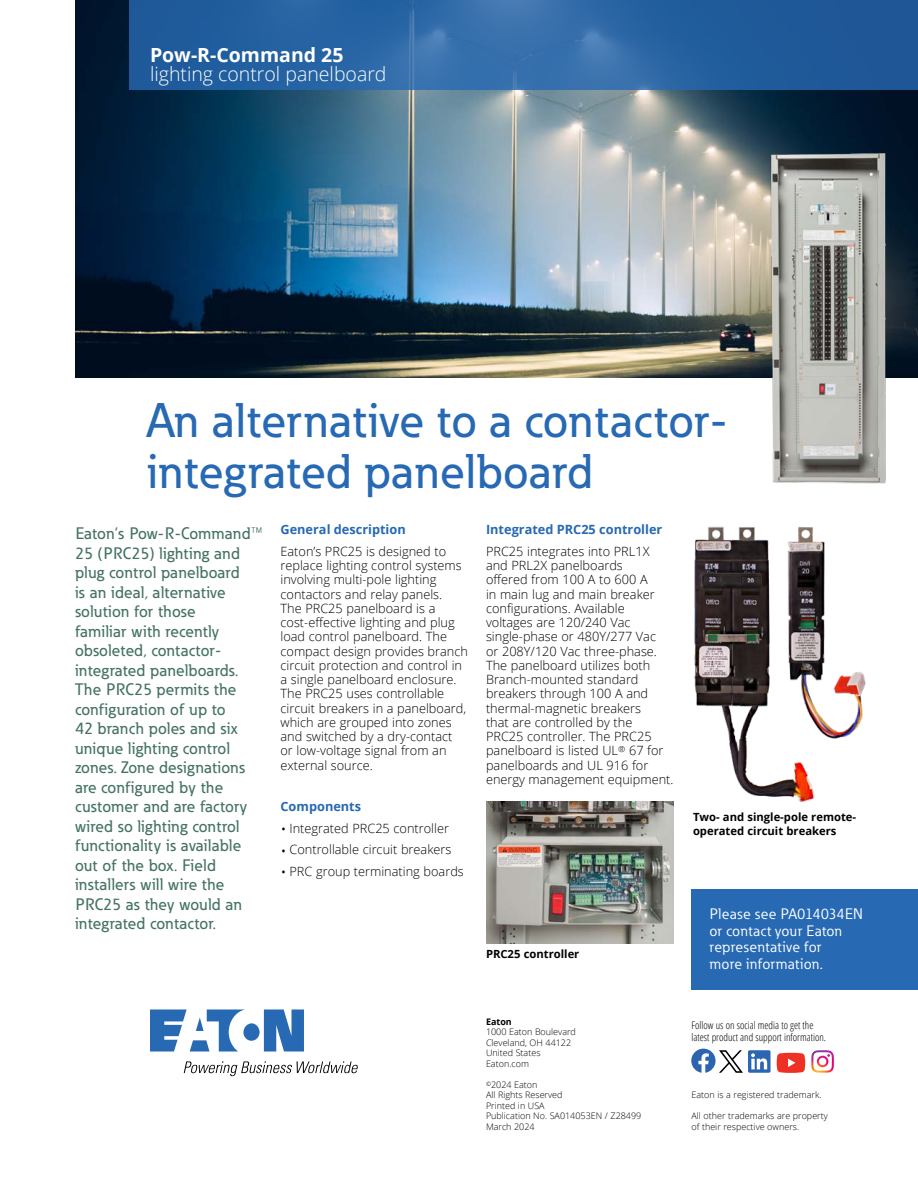
<style>
.page{position:relative;width:918px;height:1188px;background:#fff}
.page>*{position:absolute;margin:0;border:0;box-sizing:border-box;transform-origin:0 0}
.t1{font:500 48px/51px "Eaton";color:#2769b3}
.t2{font:300 19.5px "Open Sans";color:#fff}
.t3{font:700 19.5px "Open Sans";color:#fff}
.t4{font:500 16.5px/19.5px "Eaton";color:#457266}
.t5{font:15px/16.5px "Eaton";letter-spacing:.005em;color:#fff}
.t6{font:300 12.75px/14.2px "Open Sans";color:#000}
.t7{font:700 12.75px "Open Sans";color:#2769b3}
.t8{font:700 11.25px/13.5px "Open Sans";color:#000}
.t9{font:300 condensed 10.5px/12px "Open Sans";color:#000}
.t10{font:300 9px/10.5px "Open Sans";color:#000}
.t11{font:700 9px "Open Sans";color:#000}
.s1{font-weight:400}
.s2{font-family:"Eaton";font-weight:400}
.s3{font-size:16.5px}
</style>
<div class="page">
<div style="left:748px;top:1050px;width:23px;height:23px;background:#2a66b1;border-radius:2px"></div>
<svg style="left:751px;top:1053px;width:16px;height:16px"></svg>
<svg style="left:777px;top:1053px;width:28px;height:20px"></svg>
<svg style="left:691px;top:1049px;width:52px;height:24px"></svg>
<img style="left:811px;top:1050px;width:23px;height:23px">
<img style="left:75px;top:0;width:843px;height:378px">
<div style="left:692px;top:889px;width:226px;height:101px;background:#2769b3"></div>
<img style="left:486px;top:801px;width:187px;height:142px">
<img style="left:765px;top:150px;width:125px;height:334px">
<img style="left:694px;top:526px;width:121px;height:276px">
<img style="left:786px;top:526px;width:80px;height:214px">
<svg style="left:129px;top:0;width:789px;height:90px;fill:#2461a1"></svg>
<svg style="left:150px;top:1010px;width:154px;height:42px"></svg>
<svg style="left:184px;top:1061px;width:174px;height:15px"></svg>
<h2 class="t3" style="left:150px;top:41px;width:195px">Pow-R-Command 25</h2>
<h2 class="t2" style="left:150px;top:61px;width:238px">lighting control panelboard</h2>
<h1 class="t1" style="left:147px;top:395px;width:583px">An alternative to a contactor&shy;integrated panelboard</h1>
<p class="t4" style="left:75px;top:524px;width:189px">Eaton’s Pow-R-Command<span class="s1">™<br></span>25 (PRC25) lighting and plug control panelboard<br>is an ideal, alternative solution for those<br>familiar with recently obsoleted, contactor&shy;integrated panelboards.<br>The PRC25 permits the configuration of up to<br>42 branch poles and six unique lighting control zones. Zone designations are configured by the customer and are factory wired so lighting control functionality is available out of the box. Field installers will wire the<br>PRC25 as they would an integrated contactor.</p>
<p class="t7" style="left:281px;top:521px;width:127px">General description</p>
<p class="t7" style="left:486px;top:521px;width:178px">Integrated PRC25 controller</p>
<p class="t6" style="left:486px;top:544px;width:189px">PRC25 integrates into PRL1X and PRL2X panelboards<br>offered from 100 A to 600 A<br>in main lug and main breaker configurations. Available voltages are 120/240 Vac single-phase or 480Y/277 Vac<br>or 208Y/120 Vac three-phase.<br>The panelboard utilizes both<br>Branch-mounted standard breakers through 100 A and thermal-magnetic breakers<br>that are controlled by the<br>PRC25 controller. The PRC25 panelboard is listed UL<span class="s2">®</span> 67 for panelboards and UL 916 for energy management equipment.</p>
<p class="t6" style="left:281px;top:544px;width:189px">Eaton’s PRC25 is designed to replace lighting control systems involving multi-pole lighting contactors and relay panels.<br>The PRC25 panelboard is a cost-effective lighting and plug load control panelboard. The compact design provides branch circuit protection and control in a single panelboard enclosure.<br>The PRC25 uses controllable circuit breakers in a panelboard, which are grouped into zones and switched by a dry-contact or low-voltage signal from an external source.</p>
<p class="t7" style="left:281px;top:797px;width:82px">Components</p>
<p class="t6" style="left:281px;top:821px;width:170px"><span class="s3">•</span> Integrated PRC25 controller</p>
<p class="t6" style="left:281px;top:842px;width:172px"><span class="s3">•</span> Controllable circuit breakers</p>
<p class="t6" style="left:281px;top:864px;width:185px"><span class="s3">•</span> PRC group terminating boards</p>
<p class="t8" style="left:693px;top:810px;width:165px">Two- and single-pole remote&shy;operated circuit breakers</p>
<p class="t5" style="left:710px;top:906px;width:155px">Please see PA014034EN or contact your Eaton representative for<br>more information.</p>
<p class="t8" style="left:486px;top:947px;width:95px">PRC25 controller</p>
<p class="t11" style="left:486px;top:1015px;width:27px">Eaton</p>
<p class="t10" style="left:486px;top:1026px;width:91px">1000 Eaton Boulevard<br>Cleveland, OH 44122<br>United States<br>Eaton.com</p>
<p class="t10" style="left:486px;top:1079px;width:157px"><span class="s2">©</span>2024 Eaton<br>All Rights Reserved<br>Printed in USA<br>Publication No. SA014053EN / Z28499<br>March 2024</p>
<p class="t9" style="left:692px;top:1019px;width:136px">Follow us on social media to get the latest product and support information.</p>
<p class="t10" style="left:692px;top:1089px;width:132px">Eaton is a registered trademark.</p>
<p class="t10" style="left:692px;top:1110px;width:138px">All other trademarks are property of their respective owners.</p>
</div>
